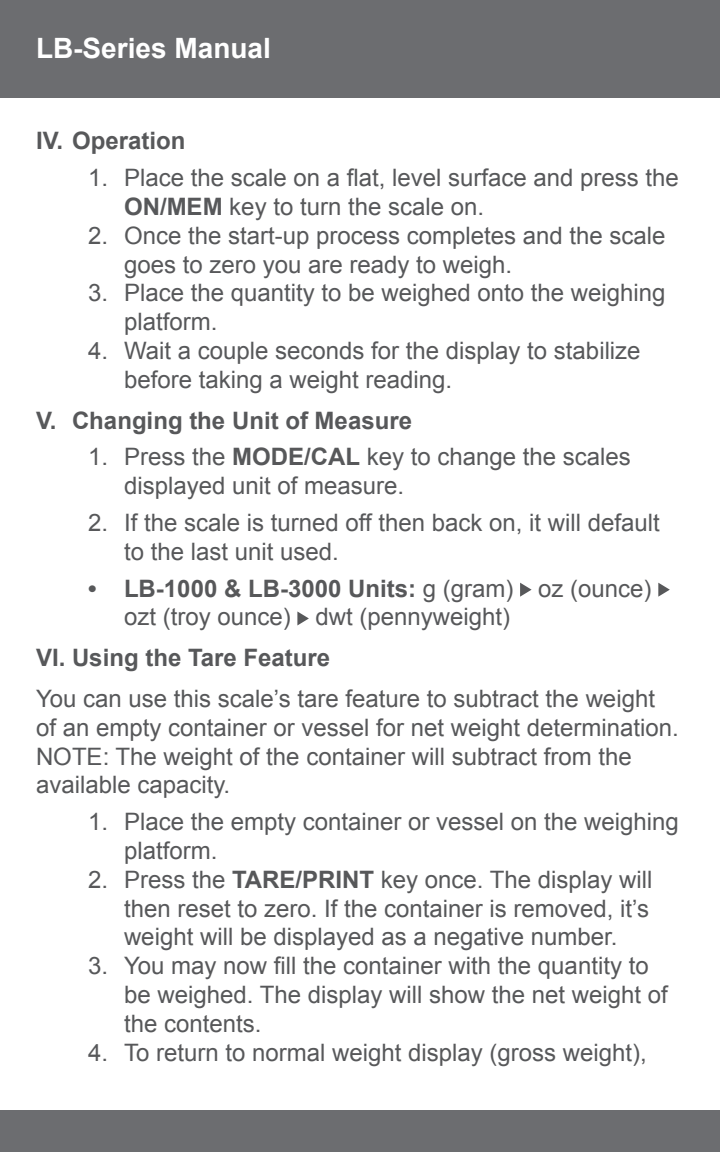
<style>
.page{position:relative;width:720px;height:1152px;background:#fff}
.page>*{position:absolute;margin:0;border:0;box-sizing:border-box;transform-origin:0 0}
.t1{font:700 28px "Arial";color:#fff}
.Instruction_List{font:24px/28.8px "Arial";color:#57585a}
.Plain{font:24px/28.8px "Arial";color:#57585a}
.Instruction_Header{font:700 24px "Arial";color:#57585a}
.s1{font-weight:700}
</style>
<div class="page">
<div style="left:0;top:1111px;width:720px;height:41px;background:#6c6d70"></div>
<div style="left:0;top:0;width:720px;height:97px;background:#6c6d70"></div>
<svg style="left:520px;top:583px;width:12px;height:14px"></svg>
<svg style="left:658px;top:583px;width:12px;height:14px"></svg>
<svg style="left:297px;top:611px;width:12px;height:14px"></svg>
<p class="t1" style="left:36px;top:29px;width:236px">LB-Series Manual</p>
<p class="Instruction_Header" style="left:36px;top:125px;width:151px">IV. Operation</p>
<p class="Instruction_List" style="left:124px;top:164px;width:556px;text-indent:-36px">1. Place the scale on a flat, level surface and press the<br><span class="s1">ON/MEM</span> key to turn the scale on.</p>
<p class="Instruction_List" style="left:124px;top:221px;width:543px;text-indent:-36px">2. Once the start-up process completes and the scale goes to zero you are ready to weigh.</p>
<p class="Instruction_List" style="left:124px;top:279px;width:543px;text-indent:-36px">3. Place the quantity to be weighed onto the weighing platform.</p>
<p class="Instruction_List" style="left:124px;top:337px;width:518px;text-indent:-36px">4. Wait a couple seconds for the display to stabilize before taking a weight reading.</p>
<p class="Instruction_Header" style="left:36px;top:404px;width:378px">V. Changing the Unit of Measure</p>
<p class="Instruction_List" style="left:124px;top:443px;width:508px;text-indent:-36px">1. Press the <span class="s1">MODE/CAL</span> key to change the scales displayed unit of measure.</p>
<p class="Instruction_List" style="left:124px;top:509px;width:537px;text-indent:-36px">2. If the scale is turned off then back on, it will default to the last unit used.</p>
<p class="Instruction_List" style="left:124px;top:574px;width:529px;text-indent:-36px"><span class="s1">• LB-1000 &amp; LB-3000 Units:</span> g (gram) oz (ounce) ozt (troy ounce) dwt (pennyweight)</p>
<p class="Instruction_Header" style="left:36px;top:642px;width:296px">VI. Using the Tare Feature</p>
<p class="Plain" style="left:36px;top:685px;width:644px">You can use this scale’s tare feature to subtract the weight of an empty container or vessel for net weight determination.<br>NOTE: The weight of the container will subtract from the available capacity.</p>
<p class="Instruction_List" style="left:124px;top:808px;width:556px;text-indent:-36px">1. Place the empty container or vessel on the weighing platform.</p>
<p class="Instruction_List" style="left:124px;top:865px;width:530px;text-indent:-36px">2. Press the <span class="s1">TARE/PRINT</span> key once. The display will then reset to zero. If the container is removed, it’s weight will be displayed as a negative number.</p>
<p class="Instruction_List" style="left:124px;top:952px;width:545px;text-indent:-36px">3. You may now fill the container with the quantity to be weighed. The display will show the net weight of the contents.</p>
<p class="Instruction_List" style="left:88px;top:1038px;width:560px">4. To return to normal weight display (gross weight),</p>
</div>
